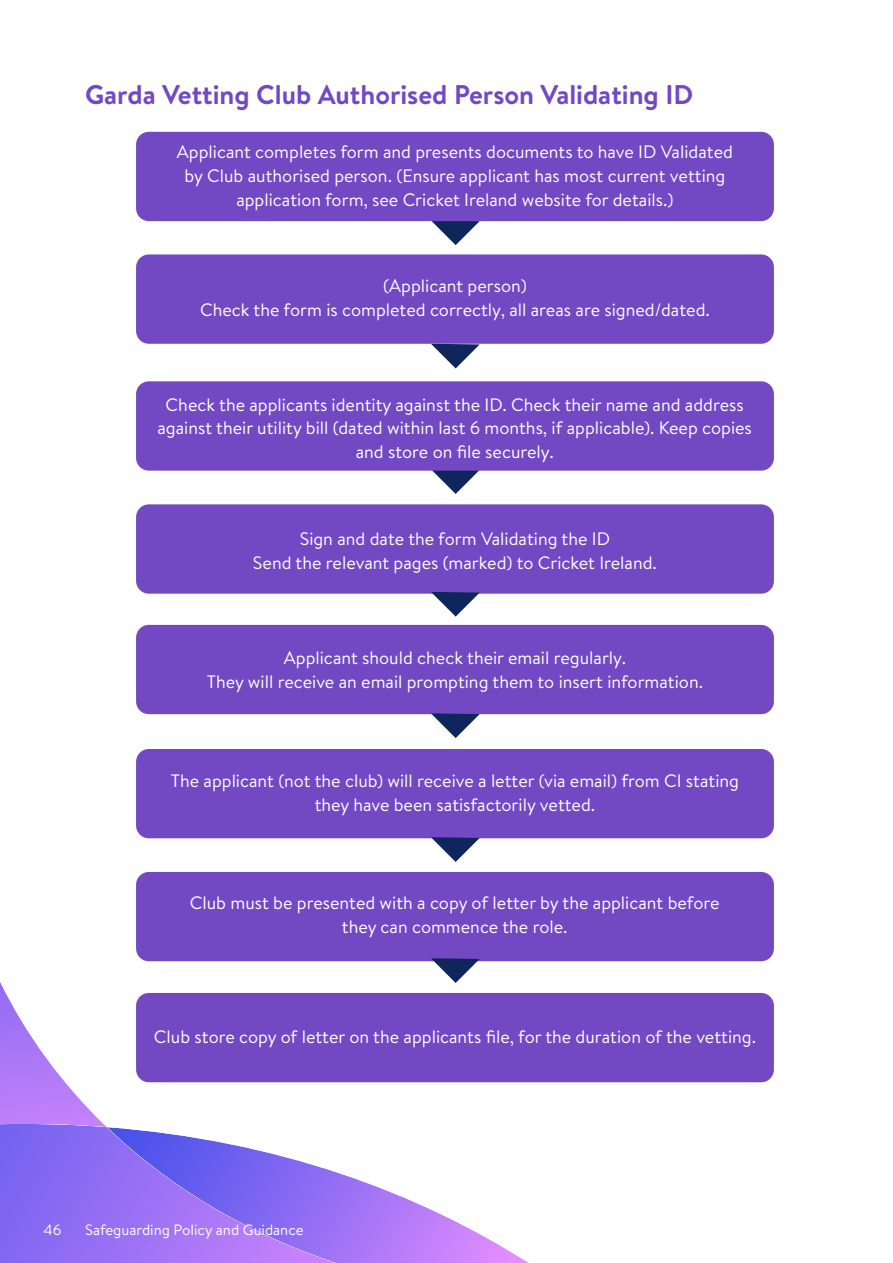
<style>
.page{position:relative;width:893px;height:1263px;background:#fff}
.page>*{position:absolute;margin:0;border:0;box-sizing:border-box;transform-origin:0 0}
.t1{font:700 27px "Brandon Text";color:#7248c3}
.t2{font:18px/24px "Brandon Text";color:#fff;text-align:center}
.t3{font:15px "Brandon Text";color:#fff}
</style>
<div class="page">
<svg style="left:0;top:1127px;width:107px;height:136px;background:#8669f2"></svg>
<svg style="left:107px;top:1127px;width:422px;height:136px"></svg>
<svg style="left:0;top:982px;width:106px;height:145px"></svg>
<div style="left:136px;top:504px;width:638px;height:90px;background:#7248c3;border-radius:13px"></div>
<div style="left:136px;top:625px;width:638px;height:89px;background:#7248c3;border-radius:13px"></div>
<div style="left:136px;top:749px;width:638px;height:89px;background:#7248c3;border-radius:13px"></div>
<div style="left:136px;top:872px;width:638px;height:89px;background:#7248c3;border-radius:13px"></div>
<div style="left:136px;top:993px;width:638px;height:89px;background:#7248c3;border-radius:13px"></div>
<svg style="left:431px;top:958px;width:49px;height:25px"></svg>
<svg style="left:431px;top:837px;width:49px;height:25px"></svg>
<svg style="left:431px;top:713px;width:49px;height:25px"></svg>
<svg style="left:431px;top:592px;width:49px;height:25px"></svg>
<svg style="left:432px;top:471px;width:47px;height:23px"></svg>
<svg style="left:431px;top:344px;width:49px;height:24px"></svg>
<svg style="left:431px;top:221px;width:49px;height:24px"></svg>
<div style="left:136px;top:132px;width:638px;height:89px;background:#7248c3;border-radius:13px"></div>
<div style="left:136px;top:254px;width:638px;height:90px;background:#7248c3;border-radius:13px"></div>
<div style="left:136px;top:381px;width:638px;height:90px;background:#7248c3;border-radius:13px"></div>
<h1 class="t1" style="left:85px;top:85px;width:610px">Garda Vetting Club Authorised Person Validating ID</h1>
<p class="t2" style="left:177px;top:142px;width:558px">Applicant completes form and presents documents to have ID Validated by Club authorised person. (Ensure applicant has most current vetting application form, see Cricket Ireland website for details.)</p>
<p class="t2" style="left:200px;top:276px;width:511px">(Applicant person)<br>Check the form is completed correctly, all areas are signed/dated.</p>
<p class="t2" style="left:157px;top:394px;width:596px">Check the applicants identity against the ID. Check their name and address against their utility bill (dated within last 6 months, if applicable). Keep copies and store on file securely.</p>
<p class="t2" style="left:253px;top:529px;width:405px">Sign and date the form Validating the ID<br>Send the relevant pages (marked) to Cricket Ireland.</p>
<p class="t2" style="left:207px;top:647px;width:498px">Applicant should check their email regularly.<br>They will receive an email prompting them to insert information.</p>
<p class="t2" style="left:171px;top:770px;width:570px">The applicant (not the club) will receive a letter (via email) from CI stating they have been satisfactorily vetted.</p>
<p class="t2" style="left:190px;top:893px;width:531px">Club must be presented with a copy of letter by the applicant before they can commence the role.</p>
<p class="t2" style="left:154px;top:1026px;width:604px">Club store copy of letter on the applicants file, for the duration of the vetting.</p>
<p class="t3" style="left:44px;top:1224px;width:20px">46</p>
<p class="t3" style="left:85px;top:1224px;width:220px">Safeguarding Policy and Guidance</p>
</div>
